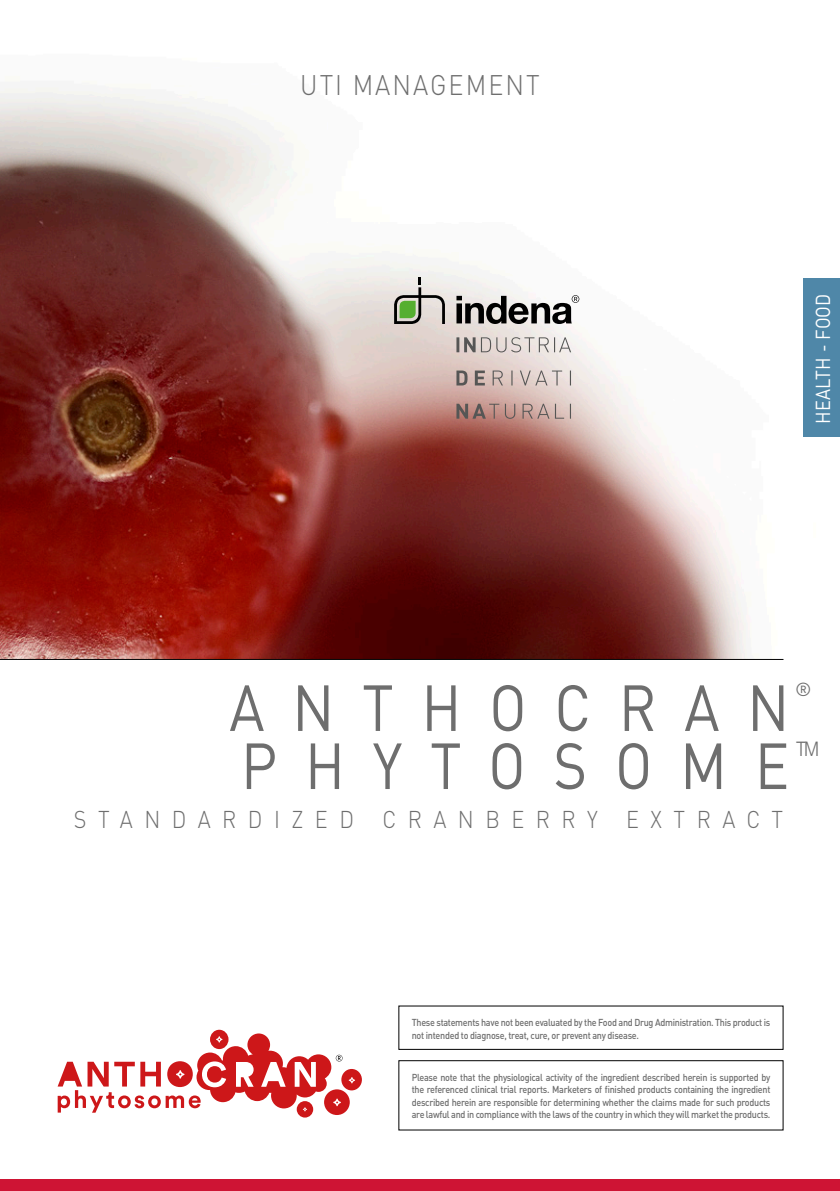
<style>
.page{position:relative;width:840px;height:1191px;background:#fff}
.page>*{position:absolute;margin:0;border:0;box-sizing:border-box;transform-origin:0 0}
.t1{font:64px "DIN";letter-spacing:.48em;color:#6e6e6e;scale:.9 1}
.t2{font:300 28px "DIN";letter-spacing:.08em;color:#6e6e6e;scale:.9 1}
.t3{font:300 24px "DIN";letter-spacing:.53em;color:#6e6e6e;scale:.9 1}
.t4{font:20px "DIN";letter-spacing:.01em;color:#fff;scale:.9 1}
.t5{font:300 20px "Helvetica";color:#6e6e6e;scale:.9 1}
.t6{font:18.6px "DIN";color:#6e6e6e}
.t7{font:500 10px/12.6px "DIN";letter-spacing:-.03em;color:#6e6e6e;scale:.9 1}
</style>
<div class="page">
<img style="left:0;top:87px;width:839px;height:571px">
<svg style="left:456px;top:404px;width:114px;height:15px;background:#b19089"></svg>
<svg style="left:456px;top:370px;width:114px;height:15px;background:#c4b4b0"></svg>
<svg style="left:456px;top:337px;width:115px;height:15px;background:#c7c0bd"></svg>
<svg style="left:394px;top:277px;width:50px;height:47px;background:#afb5a4"></svg>
<svg style="left:456px;top:295px;width:123px;height:29px"></svg>
<hr style="left:0;top:659px;width:783px;height:1px;background:#000">
<div style="left:0;top:1179px;width:839px;height:12px;background:#ce1434"></div>
<div style="left:802px;top:278px;width:37px;height:158px;background:#4f87a8"></div>
<svg style="left:210px;top:1029px;width:18px;height:20px"></svg>
<div style="left:296px;top:1101px;width:17px;height:16px;background:#cd1719;border-radius:50%"></div>
<div style="left:341px;top:1069px;width:21px;height:21px;background:#cd1719;border-radius:50%"></div>
<div style="left:324px;top:1089px;width:25px;height:26px;background:#cd1719;border-radius:50%"></div>
<svg style="left:348px;top:1077px;width:7px;height:6px"></svg>
<svg style="left:58px;top:1033px;width:284px;height:79px"></svg>
<div style="left:398px;top:1060px;width:384px;height:70px;border:1px solid #000"></div>
<h2 class="t2" style="left:300px;top:67px;width:267px">UTI MANAGEMENT</h2>
<h3 class="t4" style="left:809px;top:423px;width:146px;rotate:-90deg">HEALTH - FOOD</h3>
<h1 class="t1" style="left:229px;top:668px;width:623px">ANTHOCRAN</h1>
<h3 class="t6" style="left:794px;top:678px;width:18px">®</h3>
<h1 class="t1" style="left:241px;top:726px;width:610px">PHYTOSOME</h1>
<h3 class="t5" style="left:795px;top:732px;width:27px">TM</h3>
<h3 class="t3" style="left:74px;top:804px;width:789px">STANDARDIZED CRANBERRY EXTRACT</h3>
<p class="t7" style="left:411px;top:1016px;width:400px">These statements have not been evaluated by the Food and Drug Administration. This product is not intended to diagnose, treat, cure, or prevent any disease.</p>
<p class="t7" style="left:411px;top:1070px;width:400px;text-align:justify">Please note that the physiological activity of the ingredient described herein is supported by the referenced clinical trial reports. Marketers of finished products containing the ingredient described herein are responsible for determining whether the claims made for such products are lawful and in compliance with the laws of the country in which they will market the products.</p>
</div>
